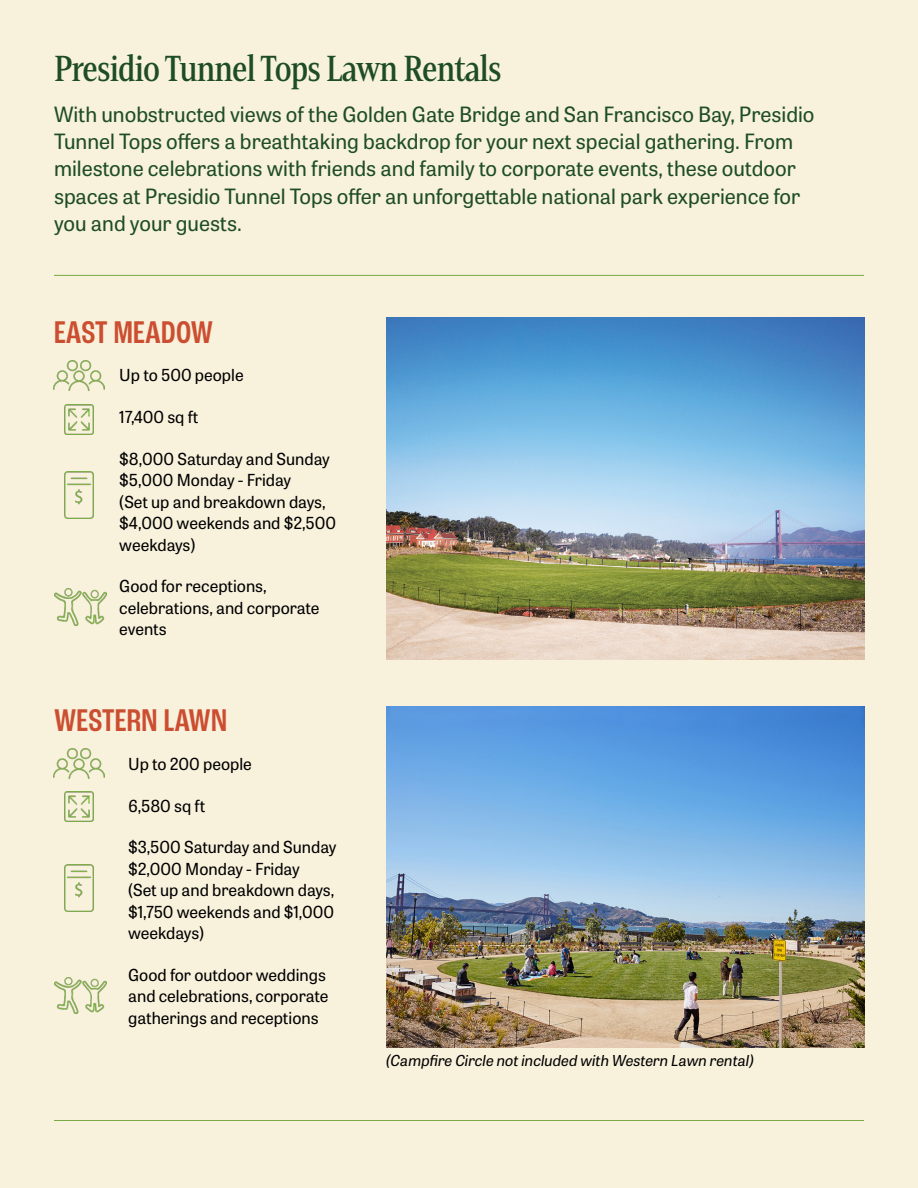
<style>
.page{position:relative;width:918px;height:1188px;background:#f8f1dc}
.page>*{position:absolute;margin:0;border:0;box-sizing:border-box;transform-origin:0 0}
.t1{font:36px "Mandrel Con Med";letter-spacing:-.025em;color:#1e4d25}
.t2{font:500 condensed 33px "Roc Grotesk";letter-spacing:.01em;color:#cc4e30}
.t3{font:21px/27.3px "Tablet Gothic";color:#1e4d25}
.t4{font:16.5px/21.5px "Tablet Gothic";color:#000}
.t5{font:italic 15px "Tablet Gothic";color:#000}
</style>
<div class="page">
<img style="left:386px;top:706px;width:478px;height:342px">
<hr style="left:54px;top:275px;width:810px;height:1px;background:#7aaa46">
<hr style="left:54px;top:1120px;width:810px;height:1px;background:#7aaa46">
<img style="left:54px;top:360px;width:50px;height:30px">
<img style="left:64px;top:471px;width:30px;height:47px">
<img style="left:64px;top:405px;width:30px;height:30px">
<img style="left:54px;top:589px;width:53px;height:36px">
<img style="left:54px;top:749px;width:50px;height:30px">
<img style="left:64px;top:864px;width:30px;height:47px">
<img style="left:64px;top:791px;width:30px;height:30px">
<img style="left:54px;top:977px;width:53px;height:36px">
<img style="left:386px;top:318px;width:478px;height:341px">
<h1 class="t1" style="left:54px;top:47px;width:449px">Presidio Tunnel Tops Lawn Rentals</h1>
<p class="t3" style="left:54px;top:100px;width:762px">With unobstructed views of the Golden Gate Bridge and San Francisco Bay, Presidio Tunnel Tops offers a breathtaking backdrop for your next special gathering. From milestone celebrations with friends and family to corporate events, these outdoor spaces at Presidio Tunnel Tops offer an unforgettable national park experience for you and your guests.</p>
<h2 class="t2" style="left:54px;top:313px;width:161px">EAST MEADOW</h2>
<p class="t4" style="left:119px;top:364px;width:126px">Up to 500 people</p>
<p class="t4" style="left:119px;top:406px;width:81px">17,400 sq ft</p>
<p class="t4" style="left:119px;top:447px;width:218px">$8,000 Saturday and Sunday $5,000 Monday - Friday<br>(Set up and breakdown days, $4,000 weekends and $2,500 weekdays)</p>
<p class="t4" style="left:119px;top:575px;width:202px">Good for receptions, celebrations, and corporate events</p>
<h2 class="t2" style="left:54px;top:701px;width:175px">WESTERN LAWN</h2>
<p class="t4" style="left:128px;top:752px;width:125px">Up to 200 people</p>
<p class="t4" style="left:128px;top:794px;width:79px">6,580 sq ft</p>
<p class="t4" style="left:128px;top:836px;width:210px">$3,500 Saturday and Sunday $2,000 Monday - Friday<br>(Set up and breakdown days, $1,750 weekends and $1,000 weekdays)</p>
<p class="t4" style="left:128px;top:963px;width:202px">Good for outdoor weddings and celebrations, corporate gatherings and receptions</p>
<p class="t5" style="left:386px;top:1050px;width:369px">(Campfire Circle not included with Western Lawn rental)</p>
</div>
